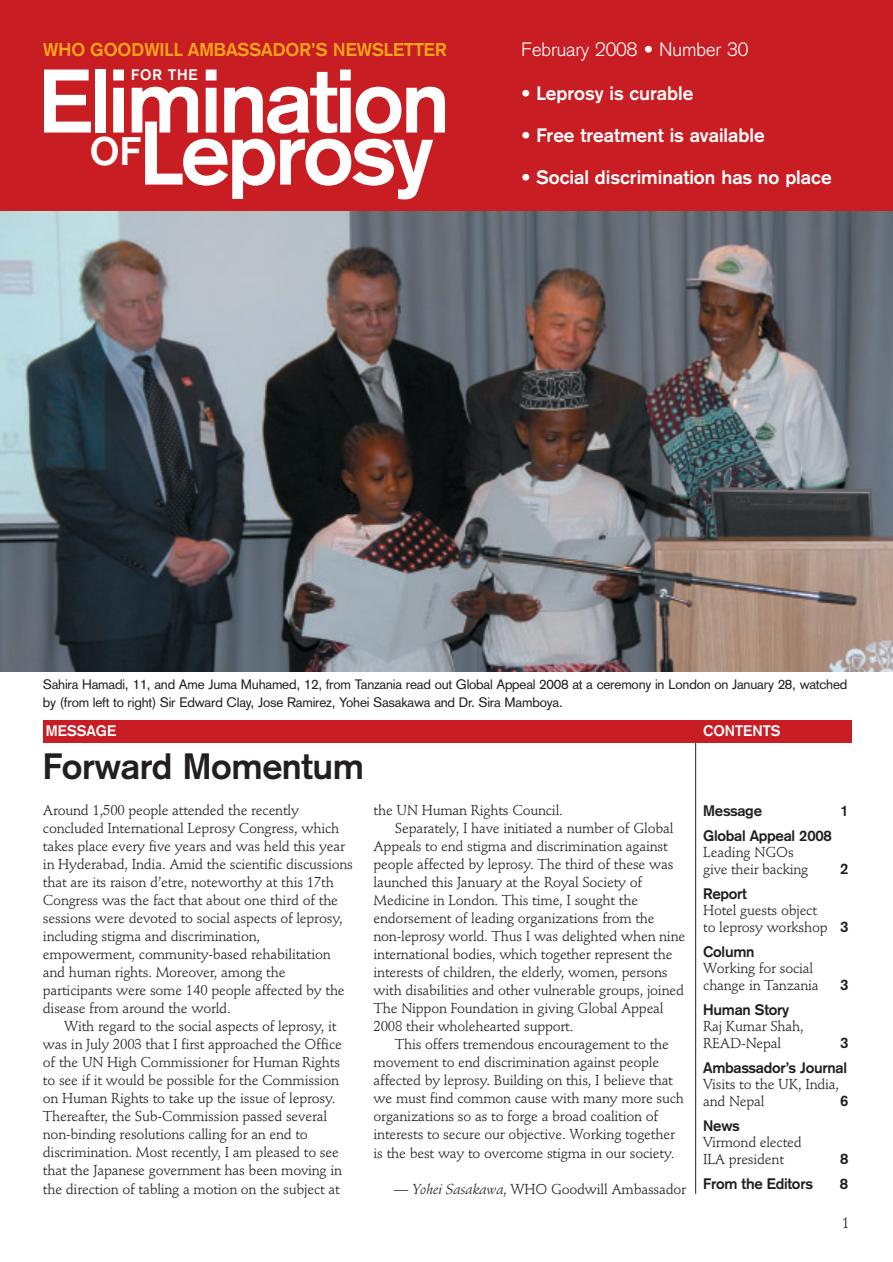
<style>
.page{position:relative;width:893px;height:1262px;background:#fff}
.page>*{position:absolute;margin:0;border:0;box-sizing:border-box;transform-origin:0 0}
.t1{font:700 88.5px "Akzidenz Grotesk";letter-spacing:-.035em;color:#fff}
.t2{font:700 39.15px "Akzidenz Grotesk";color:#fff}
.t3{font:700 36px "Akzidenz Grotesk";letter-spacing:-.01em;color:#231f20}
.t4{font:700 19.05px "Akzidenz Grotesk";color:#fff}
.t5{font:300 19.05px "Akzidenz Grotesk";color:#fff}
.t6{font:700 18.15px "Akzidenz Grotesk";color:#faa61a}
.t7{font:700 15px/25px "Akzidenz Grotesk";letter-spacing:-.015em;color:#231f20;text-align:right}
.t8{font:700 15px "Akzidenz Grotesk";color:#fff}
.t9{font:15px "Stempel Schneidler";color:#231f20}
.t10{font:14.25px/18px "Stempel Schneidler";letter-spacing:-.015em;color:#231f20}
.t11{font:13.5px/18px "Akzidenz Grotesk";letter-spacing:-.015em;color:#231f20}
.s1{font-style:italic}
.s2{font-family:"Akzidenz Grotesk";font-weight:700;font-size:15px}
</style>
<div class="page">
<img style="left:0;top:203px;width:892px;height:468px">
<hr style="left:695px;top:725px;width:1px;height:468px;background:#231f20">
<div style="left:1px;top:0;width:891px;height:211px;background:#c71d23"></div>
<div style="left:43px;top:720px;width:808px;height:22px;background:#c71d23"></div>
<p class="t6" style="left:43px;top:43px;width:404px">WHO GOODWILL AMBASSADOR’S NEWSLETTER</p>
<h3 class="t5" style="left:521px;top:43px;width:228px">February 2008 • Number 30</h3>
<h3 class="t4" style="left:521px;top:87px;width:174px">• Leprosy is curable</h3>
<h3 class="t4" style="left:521px;top:129px;width:245px">• Free treatment is available</h3>
<h3 class="t4" style="left:521px;top:171px;width:312px">• Social discrimination has no place</h3>
<p class="t8" style="left:131px;top:69px;width:68px">FOR THE</p>
<h1 class="t1" style="left:38px;top:69px;width:413px">Elimination</h1>
<h1 class="t1" style="left:139px;top:121px;width:295px">Leprosy</h1>
<h2 class="t2" style="left:90px;top:137px;width:52px">OF</h2>
<p class="t11" style="left:43px;top:677px;width:805px">Sahira Hamadi, 11, and Ame Juma Muhamed, 12, from Tanzania read out Global Appeal 2008 at a ceremony in London on January 28, watched by (from left to right) Sir Edward Clay, Jose Ramirez, Yohei Sasakawa and Dr. Sira Mamboya.</p>
<p class="t8" style="left:46px;top:725px;width:72px">MESSAGE</p>
<p class="t8" style="left:703px;top:725px;width:79px">CONTENTS</p>
<h3 class="t3" style="left:43px;top:754px;width:323px">Forward Momentum</h3>
<p class="t10" style="left:43px;top:803px;width:311px">Around 1,500 people attended the recently concluded International Leprosy Congress, which takes place every five years and was held this year in Hyderabad, India. Amid the scientific discussions that are its raison d’etre, noteworthy at this 17th Congress was the fact that about one third of the sessions were devoted to social aspects of leprosy, including stigma and discrimination, empowerment, community-based rehabilitation and human rights. Moreover, among the participants were some 140 people affected by the disease from around the world.</p>
<p class="t10" style="left:43px;top:1019px;width:300px;text-indent:21px">With regard to the social aspects of leprosy, it was in July 2003 that I first approached the Office of the UN High Commissioner for Human Rights to see if it would be possible for the Commission on Human Rights to take up the issue of leprosy.<br>Thereafter, the Sub-Commission passed several non-binding resolutions calling for an end to discrimination. Most recently, I am pleased to see that the Japanese government has been moving in the direction of tabling a motion on the subject at</p>
<p class="t10" style="left:373px;top:803px;width:191px">the UN Human Rights Council.</p>
<p class="t10" style="left:395px;top:821px;width:280px">Separately, I have initiated a number of Global</p>
<p class="t10" style="left:373px;top:839px;width:296px">Appeals to end stigma and discrimination against</p>
<p class="t10" style="left:373px;top:857px;width:301px">people affected by leprosy. The third of these was</p>
<p class="t10" style="left:373px;top:875px;width:270px">launched this January at the Royal Society of</p>
<p class="t10" style="left:373px;top:893px;width:266px">Medicine in London. This time, I sought the</p>
<p class="t10" style="left:373px;top:911px;width:283px">endorsement of leading organizations from the</p>
<p class="t10" style="left:373px;top:929px;width:313px">non-leprosy world. Thus I was delighted when nine</p>
<p class="t10" style="left:373px;top:947px;width:300px">international bodies, which together represent the</p>
<p class="t10" style="left:373px;top:965px;width:295px">interests of children, the elderly, women, persons</p>
<p class="t10" style="left:373px;top:983px;width:312px">with disabilities and other vulnerable groups, joined</p>
<p class="t10" style="left:373px;top:1001px;width:291px">The Nippon Foundation in giving Global Appeal</p>
<p class="t10" style="left:373px;top:1019px;width:201px">2008 their wholehearted support.</p>
<p class="t10" style="left:395px;top:1037px;width:276px">This offers tremendous encouragement to the</p>
<p class="t10" style="left:373px;top:1055px;width:287px">movement to end discrimination against people</p>
<p class="t10" style="left:373px;top:1073px;width:301px">affected by leprosy. Building on this, I believe that</p>
<p class="t10" style="left:373px;top:1091px;width:312px">we must find common cause with many more such</p>
<p class="t10" style="left:373px;top:1109px;width:286px">organizations so as to forge a broad coalition of</p>
<p class="t10" style="left:373px;top:1127px;width:303px">interests to secure our objective. Working together</p>
<p class="t10" style="left:373px;top:1145px;width:302px">is the best way to overcome stigma in our society.</p>
<p class="t10" style="left:394px;top:1181px;width:293px">— <span class="s1">Yohei Sasakawa</span>, WHO Goodwill Ambassador</p>
<p class="t7" style="left:703px;top:799px;width:60px">Message</p>
<p class="t7" style="left:840px;top:799px;width:10px">1</p>
<p class="t7" style="left:703px;top:824px;width:130px">Global Appeal 2008</p>
<p class="t10" style="left:703px;top:845px;width:106px;line-height:16.5px">Leading NGOs give their backing</p>
<p class="t7" style="left:840px;top:857px;width:10px">2</p>
<p class="t7" style="left:703px;top:882px;width:45px">Report</p>
<p class="t10" style="left:703px;top:903px;width:147px;line-height:16.5px">Hotel guests object<br>to leprosy workshop <span class="s2">3</span></p>
<p class="t7" style="left:703px;top:940px;width:53px">Column</p>
<p class="t10" style="left:703px;top:961px;width:117px;line-height:16.5px">Working for social change in Tanzania</p>
<p class="t7" style="left:840px;top:973px;width:10px">3</p>
<p class="t7" style="left:703px;top:998px;width:87px">Human Story</p>
<p class="t10" style="left:703px;top:1019px;width:102px;line-height:16.5px">Raj Kumar Shah,<br>READ-Nepal</p>
<p class="t7" style="left:703px;top:1031px;width:147px">3<br>Ambassador’s Journal</p>
<p class="t10" style="left:703px;top:1077px;width:137px;line-height:16.5px">Visits to the UK, India, and Nepal</p>
<p class="t7" style="left:840px;top:1089px;width:10px">6</p>
<p class="t7" style="left:703px;top:1114px;width:38px">News</p>
<p class="t10" style="left:703px;top:1135px;width:100px;line-height:16.5px">Virmond elected<br>ILA president</p>
<p class="t7" style="left:840px;top:1147px;width:10px">8</p>
<p class="t7" style="left:703px;top:1172px;width:111px">From the Editors</p>
<p class="t7" style="left:839px;top:1172px;width:10px">8</p>
<p class="t9" style="left:842px;top:1216px;width:9px">1</p>
</div>
